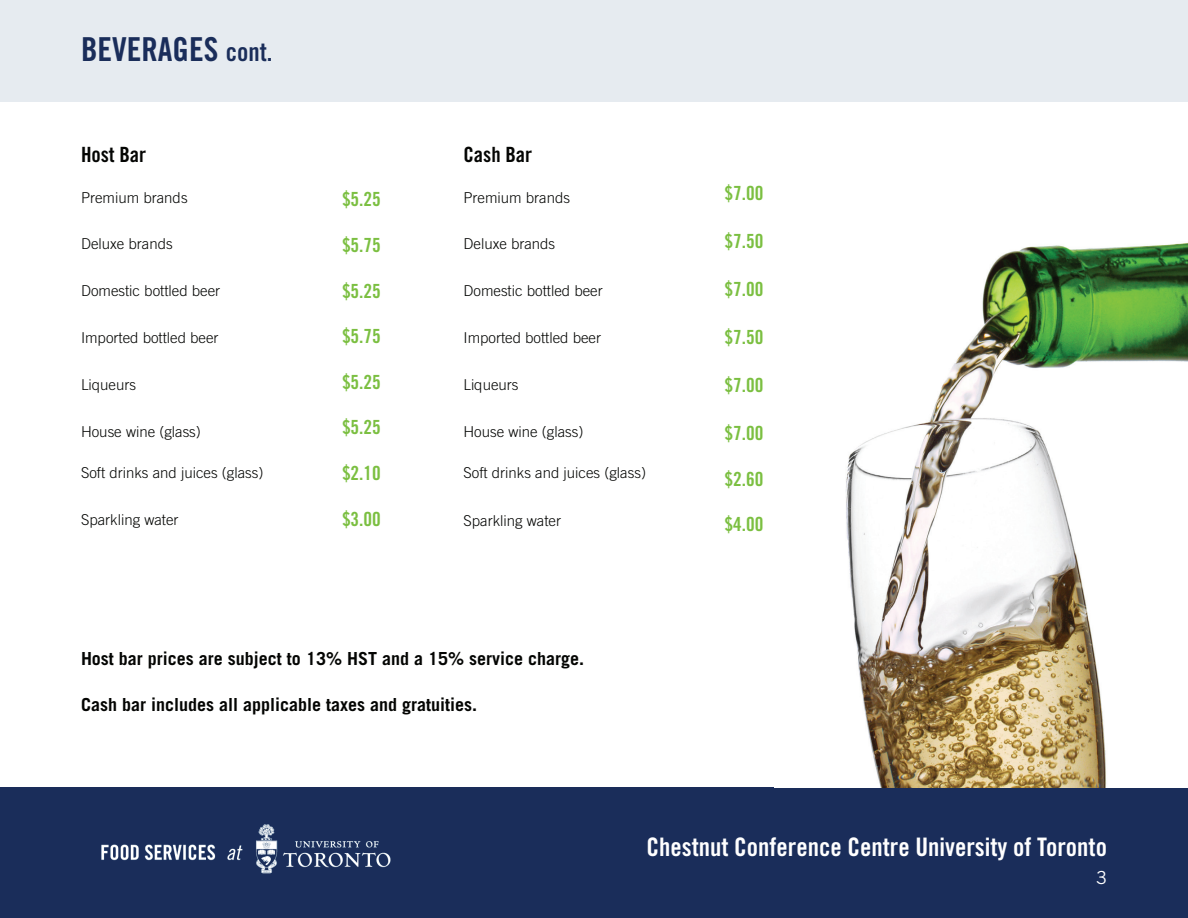
<style>
.page{position:relative;width:1188px;height:918px;background:#fff}
.page>*{position:absolute;margin:0;border:0;box-sizing:border-box;transform-origin:0 0}
.t1{font:33px "Trade Gothic LT Std Bd Cn 20";color:#1a2d5a}
.t2{font:25.5px "Trade Gothic LT Std Bd Cn 20";color:#fff}
.t3{font:21px "Trade Gothic LT Std Bd Cn 20";color:#040503}
.t4{font:19.5px "Trade Gothic LT Std Bd Cn 20";color:#7bbf41}
.t5{font:700 18px "Trade Gothic LT Std";color:#040503}
.t6{font:18px "Trade Gothic LT Std";color:#fff}
.t7{font:300 15px "Trade Gothic LT Std";color:#040503}
.s1{font-size:25.5px}
</style>
<div class="page">
<div style="left:0;top:0;width:1188px;height:101px;background:#e6ebf0"></div>
<div style="left:0;top:788px;width:1188px;height:130px;background:#1a2d5a"></div>
<img style="left:101px;top:824px;width:290px;height:50px">
<img style="left:846px;top:242px;width:342px;height:546px">
<h1 class="t1" style="left:81px;top:29px;width:193px">BEVERAGES <span class="s1">cont.</span></h1>
<h3 class="t3" style="left:81px;top:142px;width:67px">Host Bar</h3>
<h3 class="t3" style="left:463px;top:142px;width:70px">Cash Bar</h3>
<p class="t7" style="left:81px;top:188px;width:108px">Premium brands</p>
<p class="t7" style="left:81px;top:235px;width:93px">Deluxe brands</p>
<p class="t7" style="left:81px;top:282px;width:141px">Domestic bottled beer</p>
<p class="t7" style="left:81px;top:329px;width:139px">Imported bottled beer</p>
<p class="t7" style="left:81px;top:376px;width:57px">Liqueurs</p>
<p class="t7" style="left:81px;top:422px;width:121px">House wine (glass)</p>
<p class="t7" style="left:81px;top:464px;width:184px">Soft drinks and juices (glass)</p>
<p class="t7" style="left:81px;top:511px;width:99px">Sparkling water</p>
<h3 class="t4" style="left:342px;top:188px;width:40px">$5.25</h3>
<h3 class="t4" style="left:342px;top:233px;width:40px">$5.75</h3>
<h3 class="t4" style="left:342px;top:279px;width:40px">$5.25</h3>
<h3 class="t4" style="left:342px;top:324px;width:40px">$5.75</h3>
<h3 class="t4" style="left:342px;top:370px;width:40px">$5.25</h3>
<h3 class="t4" style="left:342px;top:416px;width:40px">$5.25</h3>
<h3 class="t4" style="left:342px;top:461px;width:40px">$2.10</h3>
<h3 class="t4" style="left:342px;top:507px;width:40px">$3.00</h3>
<p class="t7" style="left:464px;top:188px;width:108px">Premium brands</p>
<p class="t7" style="left:464px;top:235px;width:93px">Deluxe brands</p>
<p class="t7" style="left:464px;top:282px;width:141px">Domestic bottled beer</p>
<p class="t7" style="left:464px;top:329px;width:139px">Imported bottled beer</p>
<p class="t7" style="left:464px;top:376px;width:57px">Liqueurs</p>
<p class="t7" style="left:464px;top:422px;width:121px">House wine (glass)</p>
<p class="t7" style="left:464px;top:464px;width:184px">Soft drinks and juices (glass)</p>
<p class="t7" style="left:464px;top:512px;width:99px">Sparkling water</p>
<p class="t5" style="left:81px;top:648px;width:505px">Host bar prices are subject to 13% HST and a 15% service charge.</p>
<p class="t5" style="left:81px;top:694px;width:398px">Cash bar includes all applicable taxes and gratuities.</p>
<h3 class="t4" style="left:724px;top:182px;width:40px">$7.00</h3>
<h3 class="t4" style="left:724px;top:230px;width:40px">$7.50</h3>
<h3 class="t4" style="left:724px;top:278px;width:40px">$7.00</h3>
<h3 class="t4" style="left:724px;top:326px;width:40px">$7.50</h3>
<h3 class="t4" style="left:724px;top:374px;width:40px">$7.00</h3>
<h3 class="t4" style="left:724px;top:422px;width:40px">$7.00</h3>
<h3 class="t4" style="left:724px;top:467px;width:40px">$2.60</h3>
<h3 class="t4" style="left:724px;top:512px;width:40px">$4.00</h3>
<h2 class="t2" style="left:646px;top:832px;width:462px">Chestnut Conference Centre University of Toronto</h2>
<p class="t6" style="left:1096px;top:867px;width:12px">3</p>
</div>
